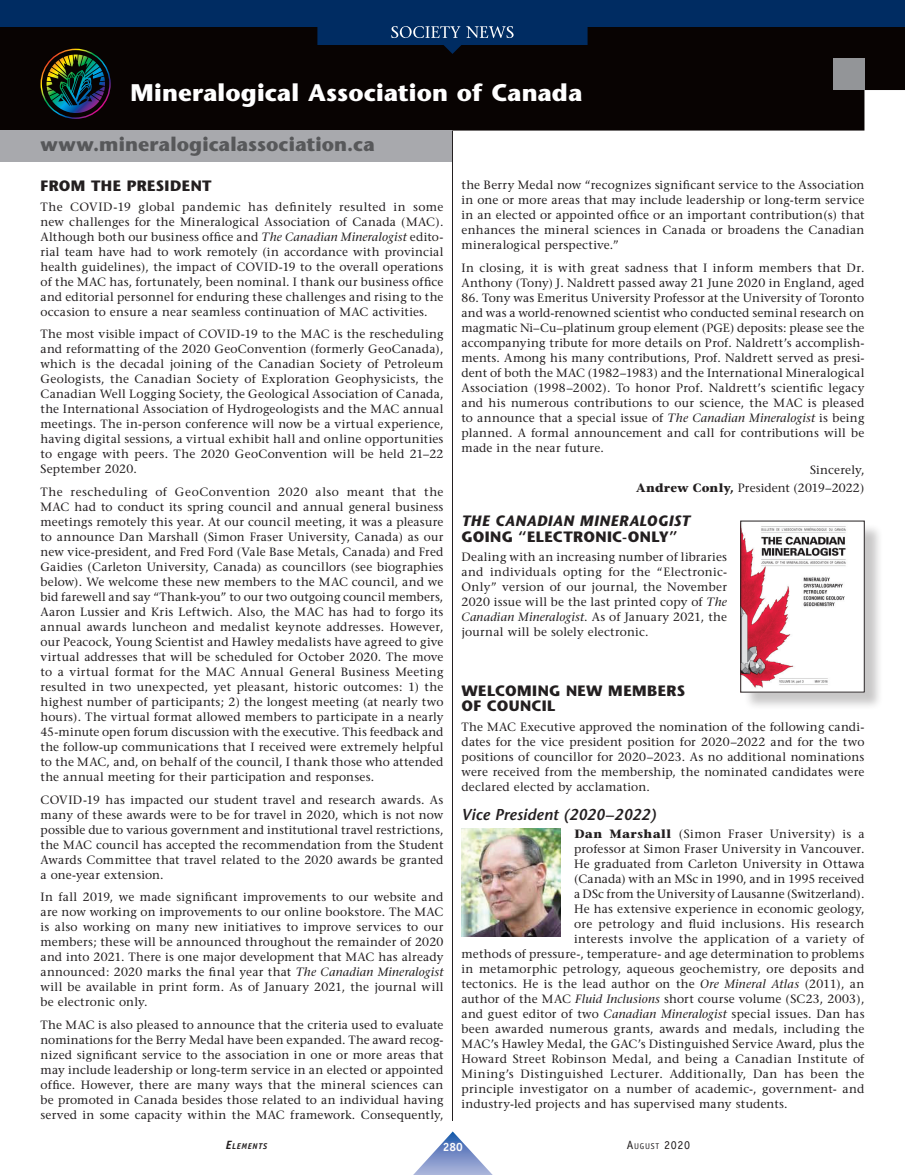
<style>
.page{position:relative;width:905px;height:1175px;background:#fff}
.page>*{position:absolute;margin:0;border:0;box-sizing:border-box;transform-origin:0 0}
.t1{font:700 24px "Stone Sans";letter-spacing:.005em;color:#fff}
.t2{font:700 19.5px "Stone Sans";letter-spacing:.005em;color:#57585a}
.t3{font:italic 600 15.75px "Stone Sans";color:#231f20}
.t4{font:700 15px/15.8px "Stone Sans";letter-spacing:.025em;color:#231f20}
.t5{font:italic 700 15px "Stone Sans";letter-spacing:.015em;color:#231f20}
.t6{font:12px/15px "Stone Serif";letter-spacing:.02em;color:#231f20;text-align:justify}
.t7{font:12px "Stone Serif";letter-spacing:.04em;color:#231f20}
.t8{font:12px "Officina Sans";color:#231f20}
.t9{font:700 12px "Officina Sans";color:#fcfcfc}
.t10{font:italic 700 8.4px "Officina Sans";letter-spacing:.08em;color:#231f20}
.s1{font-style:italic}
.s2{font-weight:700}
.s3{font-size:12px}
.s4{font-size:8.4px}
</style>
<div class="page">
<div style="left:0;top:54px;width:904px;height:76px;background:#080302"></div>
<div style="left:0;top:130px;width:452px;height:32px;background:#a8a9ad"></div>
<div style="left:832px;top:58px;width:32px;height:32px;background:#939598"></div>
<hr style="left:452px;top:130px;width:1px;height:990px;background:#231f20">
<img style="left:40px;top:54px;width:71px;height:65px">
<img style="left:461px;top:828px;width:99px;height:108px">
<div style="left:742px;top:523px;width:141px;height:188px;background:#231f20;opacity:.25"></div>
<img style="left:742px;top:523px;width:120px;height:167px">
<div style="left:740px;top:521px;width:124px;height:171px;border:1px solid #231f20"></div>
<svg style="left:0;top:0;width:904px;height:54px;background:#031b3a"></svg>
<svg style="left:414px;top:1131px;width:78px;height:43px"></svg>
<svg style="left:391px;top:26px;width:122px;height:12px"></svg>
<h1 class="t1" style="left:130px;top:78px;width:453px">Mineralogical Association of Canada</h1>
<h2 class="t2" style="left:40px;top:133px;width:335px">www.mineralogicalassociation.ca</h2>
<p class="t4" style="left:40px;top:178px;width:173px">FROM THE PRESIDENT</p>
<p class="t6" style="left:40px;top:199px;width:404px">The COVID-19 global pandemic has definitely resulted in some new challenges for the Mineralogical Association of Canada (MAC).<br>Although both our business office and <span class="s1">The Canadian Mineralogist</span> edito&shy;rial team have had to work remotely (in accordance with provincial health guidelines), the impact of COVID-19 to the overall operations of the MAC has, fortunately, been nominal. I thank our business office and editorial personnel for enduring these challenges and rising to the occasion to ensure a near seamless continuation of MAC activities.</p>
<p class="t6" style="left:40px;top:327px;width:404px">The most visible impact of COVID-19 to the MAC is the rescheduling and reformatting of the 2020 GeoConvention (formerly GeoCanada), which is the decadal joining of the Canadian Society of Petroleum Geologists, the Canadian Society of Exploration Geophysicists, the Canadian Well Logging Society, the Geological Association of Canada, the International Association of Hydrogeologists and the MAC annual meetings. The in-person conference will now be a virtual experience, having digital sessions, a virtual exhibit hall and online opportunities to engage with peers. The 2020 GeoConvention will be held 21–22<br>September 2020.</p>
<p class="t6" style="left:40px;top:484px;width:404px">The rescheduling of GeoConvention 2020 also meant that the MAC had to conduct its spring council and annual general business meetings remotely this year. At our council meeting, it was a pleasure to announce Dan Marshall (Simon Fraser University, Canada) as our new vice-president, and Fred Ford (Vale Base Metals, Canada) and Fred Gaidies (Carleton University, Canada) as councillors (see biographies below). We welcome these new members to the MAC council, and we bid farewell and say “Thank-you” to our two outgoing council members, Aaron Lussier and Kris Leftwich. Also, the MAC has had to forgo its annual awards luncheon and medalist keynote addresses. However, our Peacock, Young Scientist and Hawley medalists have agreed to give virtual addresses that will be scheduled for October 2020. The move to a virtual format for the MAC Annual General Business Meeting resulted in two unexpected, yet pleasant, historic outcomes: 1) the highest number of participants; 2) the longest meeting (at nearly two hours). The virtual format allowed members to participate in a nearly 45-minute open forum discussion with the executive. This feedback and the follow-up communications that I received were extremely helpful to the MAC, and, on behalf of the council, I thank those who attended the annual meeting for their participation and responses.</p>
<p class="t6" style="left:40px;top:792px;width:404px">COVID-19 has impacted our student travel and research awards. As many of these awards were to be for travel in 2020, which is not now possible due to various government and institutional travel restrictions, the MAC council has accepted the recommendation from the Student Awards Committee that travel related to the 2020 awards be granted a one-year extension.</p>
<p class="t6" style="left:40px;top:889px;width:404px">In fall 2019, we made significant improvements to our website and are now working on improvements to our online bookstore. The MAC is also working on many new initiatives to improve services to our members; these will be announced throughout the remainder of 2020 and into 2021. There is one major development that MAC has already announced: 2020 marks the final year that <span class="s1">The Canadian Mineralogist </span>will be available in print form. As of January 2021, the journal will be electronic only.</p>
<p class="t6" style="left:40px;top:1017px;width:404px">The MAC is also pleased to announce that the criteria used to evaluate nominations for the Berry Medal have been expanded. The award recog&shy;nized significant service to the association in one or more areas that may include leadership or long-term service in an elected or appointed office. However, there are many ways that the mineral sciences can be promoted in Canada besides those related to an individual having served in some capacity within the MAC framework. Consequently,</p>
<p class="t6" style="left:461px;top:177px;width:404px">the Berry Medal now “recognizes significant service to the Association in one or more areas that may include leadership or long-term service in an elected or appointed office or an important contribution(s) that enhances the mineral sciences in Canada or broadens the Canadian mineralogical perspective.”</p>
<p class="t6" style="left:461px;top:260px;width:404px">In closing, it is with great sadness that I inform members that Dr.<br>Anthony (Tony) J. Naldrett passed away 21 June 2020 in England, aged</p>
<p class="t6" style="left:461px;top:290px;width:404px">86. Tony was Emeritus University Professor at the University of Toronto and was a world-renowned scientist who conducted seminal research on magmatic Ni–Cu–platinum group element (PGE) deposits: please see the accompanying tribute for more details on Prof. Naldrett’s accomplish&shy;ments. Among his many contributions, Prof. Naldrett served as presi&shy;dent of both the MAC (1982–1983) and the International Mineralogical Association (1998–2002). To honor Prof. Naldrett’s scientific legacy and his numerous contributions to our science, the MAC is pleased to announce that a special issue of <span class="s1">The Canadian Mineralogist</span> is being planned. A formal announcement and call for contributions will be made in the near future.</p>
<p class="t6" style="left:636px;top:461px;width:230px;line-height:18px;text-align:right">Sincerely,<br><span class="s2">Andrew Conly,</span> President (2019–2022)</p>
<p class="t5" style="left:461px;top:512px;width:230px">THE CANADIAN MINERALOGIST</p>
<p class="t4" style="left:461px;top:528px;width:217px">GOING “ELECTRONIC-ONLY”</p>
<p class="t6" style="left:461px;top:549px;width:267px">Dealing with an increasing number of libraries and individuals opting for the “Electronic-Only” version of our journal, the November 2020 issue will be the last printed copy of <span class="s1">The Canadian Mineralogist</span>. As of January 2021, the journal will be solely electronic.</p>
<p class="t4" style="left:461px;top:682px;width:225px">WELCOMING NEW MEMBERS<br>OF COUNCIL</p>
<p class="t6" style="left:461px;top:719px;width:404px">The MAC Executive approved the nomination of the following candi&shy;dates for the vice president position for 2020–2022 and for the two positions of councillor for 2020–2023. As no additional nominations were received from the membership, the nominated candidates were declared elected by acclamation.</p>
<h3 class="t3" style="left:461px;top:805px;width:196px">Vice President (2020–2022)</h3>
<p class="t6" style="left:574px;top:826px;width:291px"><span class="s2">Dan Marshall</span> (Simon Fraser University) is a</p>
<p class="t6" style="left:574px;top:841px;width:292px">professor at Simon Fraser University in Vancouver.</p>
<p class="t6" style="left:574px;top:856px;width:292px">He graduated from Carleton University in Ottawa</p>
<p class="t6" style="left:574px;top:871px;width:292px">(Canada) with an MSc in 1990, and in 1995 received</p>
<p class="t6" style="left:574px;top:886px;width:292px">a DSc from the University of Lausanne (Switzerland).</p>
<p class="t6" style="left:574px;top:901px;width:292px">He has extensive experience in economic geology,</p>
<p class="t6" style="left:574px;top:916px;width:292px">ore petrology and fluid inclusions. His research</p>
<p class="t6" style="left:574px;top:931px;width:292px">interests involve the application of a variety of</p>
<p class="t6" style="left:461px;top:946px;width:404px">methods of pressure-, temperature- and age determination to problems</p>
<p class="t6" style="left:461px;top:961px;width:404px">in metamorphic petrology, aqueous geochemistry, ore deposits and</p>
<p class="t6" style="left:461px;top:976px;width:404px">tectonics. He is the lead author on the <span class="s1">Ore Mineral Atlas</span> (2011), an</p>
<p class="t6" style="left:461px;top:991px;width:404px">author of the MAC <span class="s1">Fluid Inclusions</span> short course volume (SC23, 2003),</p>
<p class="t6" style="left:461px;top:1006px;width:404px">and guest editor of two <span class="s1">Canadian Mineralogist</span> special issues. Dan has</p>
<p class="t6" style="left:461px;top:1021px;width:404px">been awarded numerous grants, awards and medals, including the</p>
<p class="t6" style="left:461px;top:1036px;width:404px">MAC’s Hawley Medal, the GAC’s Distinguished Service Award, plus the</p>
<p class="t6" style="left:461px;top:1051px;width:404px">Howard Street Robinson Medal, and being a Canadian Institute of</p>
<p class="t7" style="left:461px;top:1066px;width:404px">Mining’s Distinguished Lecturer. Additionally, Dan has been the</p>
<p class="t6" style="left:461px;top:1081px;width:404px">principle investigator on a number of academic-, government- and</p>
<p class="t6" style="left:461px;top:1096px;width:327px">industry-led projects and has supervised many students.</p>
<p class="t10" style="left:226px;top:1141px;width:43px"><span class="s3">E</span>LEMENTS</p>
<p class="t9" style="left:443px;top:1139px;width:22px">280</p>
<p class="t8" style="left:626px;top:1138px;width:65px">A<span class="s4">UGUST</span> 2020</p>
</div>
